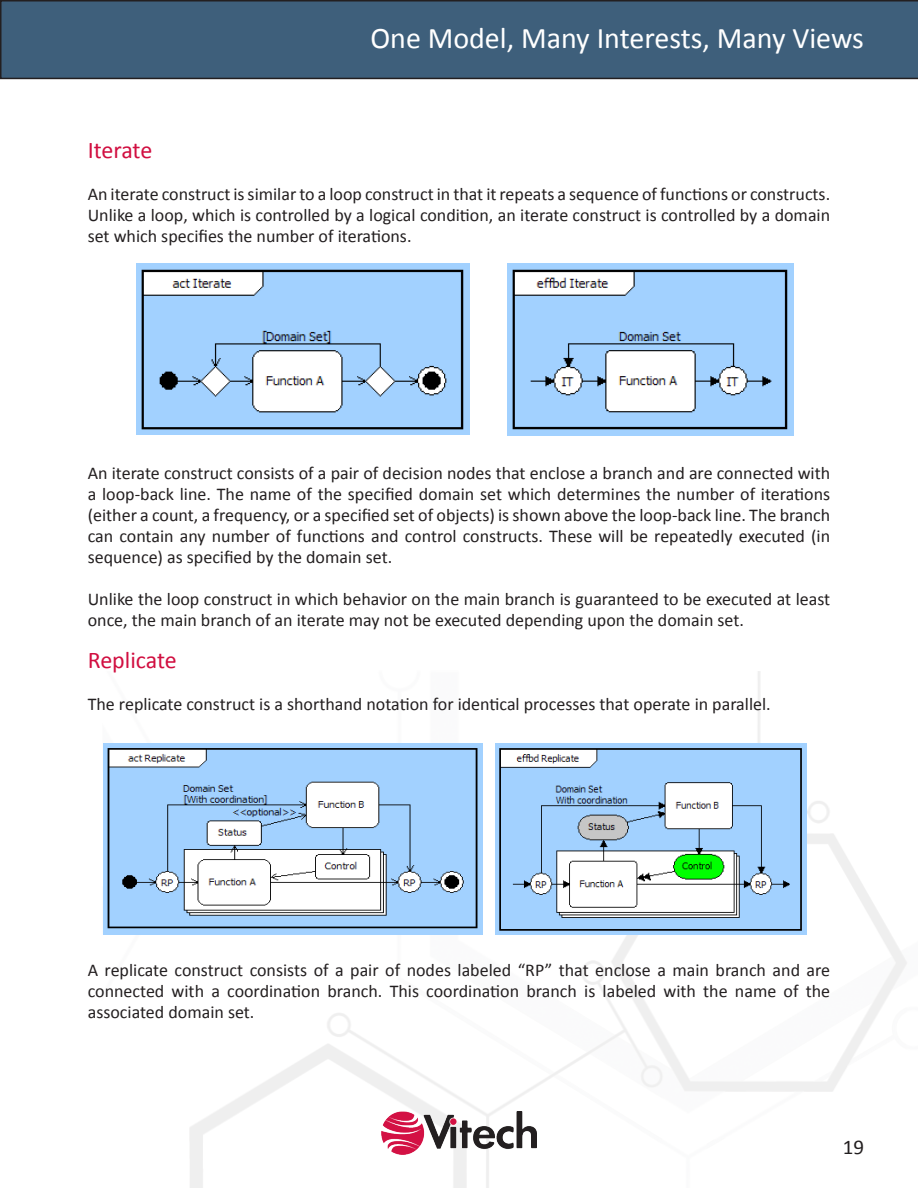
<style>
.page{position:relative;width:918px;height:1188px;background:#fff}
.page>*{position:absolute;margin:0;border:0;box-sizing:border-box;transform-origin:0 0}
.t1{font:30px "Calibri";color:#fff}
.t2{font:24px "Calibri";letter-spacing:-.01em;color:#d10e40}
.t3{font:21px "Calibri";color:#231f20}
.t4{font:18px/21px "Calibri";color:#231f20;text-align:justify}
</style>
<div class="page">
<img style="left:103px;top:671px;width:804px;height:517px">
<div style="left:0;top:0;width:918px;height:79px;background:#3e5f7b"></div>
<img style="left:382px;top:1112px;width:154px;height:43px">
<img style="left:137px;top:264px;width:333px;height:171px">
<img style="left:508px;top:264px;width:285px;height:172px">
<img style="left:104px;top:743px;width:378px;height:191px">
<img style="left:495px;top:743px;width:311px;height:192px">
<h1 class="t1" style="left:370px;top:19px;width:495px">One Model, Many Interests, Many Views</h1>
<h2 class="t2" style="left:88px;top:135px;width:66px">Iterate</h2>
<p class="t4" style="left:88px;top:184px;width:744px">An iterate construct is similar to a loop construct in that it repeats a sequence of functions or constructs.<br>Unlike a loop, which is controlled by a logical condition, an iterate construct is controlled by a domain set which specifies the number of iterations.</p>
<p class="t4" style="left:88px;top:462px;width:744px">An iterate construct consists of a pair of decision nodes that enclose a branch and are connected with a loop-back line. The name of the specified domain set which determines the number of iterations (either a count, a frequency, or a specified set of objects) is shown above the loop-back line. The branch can contain any number of functions and control constructs. These will be repeatedly executed (in sequence) as specified by the domain set.</p>
<p class="t4" style="left:88px;top:588px;width:744px">Unlike the loop construct in which behavior on the main branch is guaranteed to be executed at least once, the main branch of an iterate may not be executed depending upon the domain set.</p>
<h2 class="t2" style="left:88px;top:645px;width:91px">Replicate</h2>
<p class="t4" style="left:88px;top:693px;width:685px">The replicate construct is a shorthand notation for identical processes that operate in parallel.</p>
<p class="t4" style="left:88px;top:959px;width:744px">A replicate construct consists of a pair of nodes labeled “RP” that enclose a main branch and are connected with a coordination branch. This coordination branch is labeled with the name of the associated domain set.</p>
<p class="t3" style="left:843px;top:1134px;width:23px">19</p>
</div>
